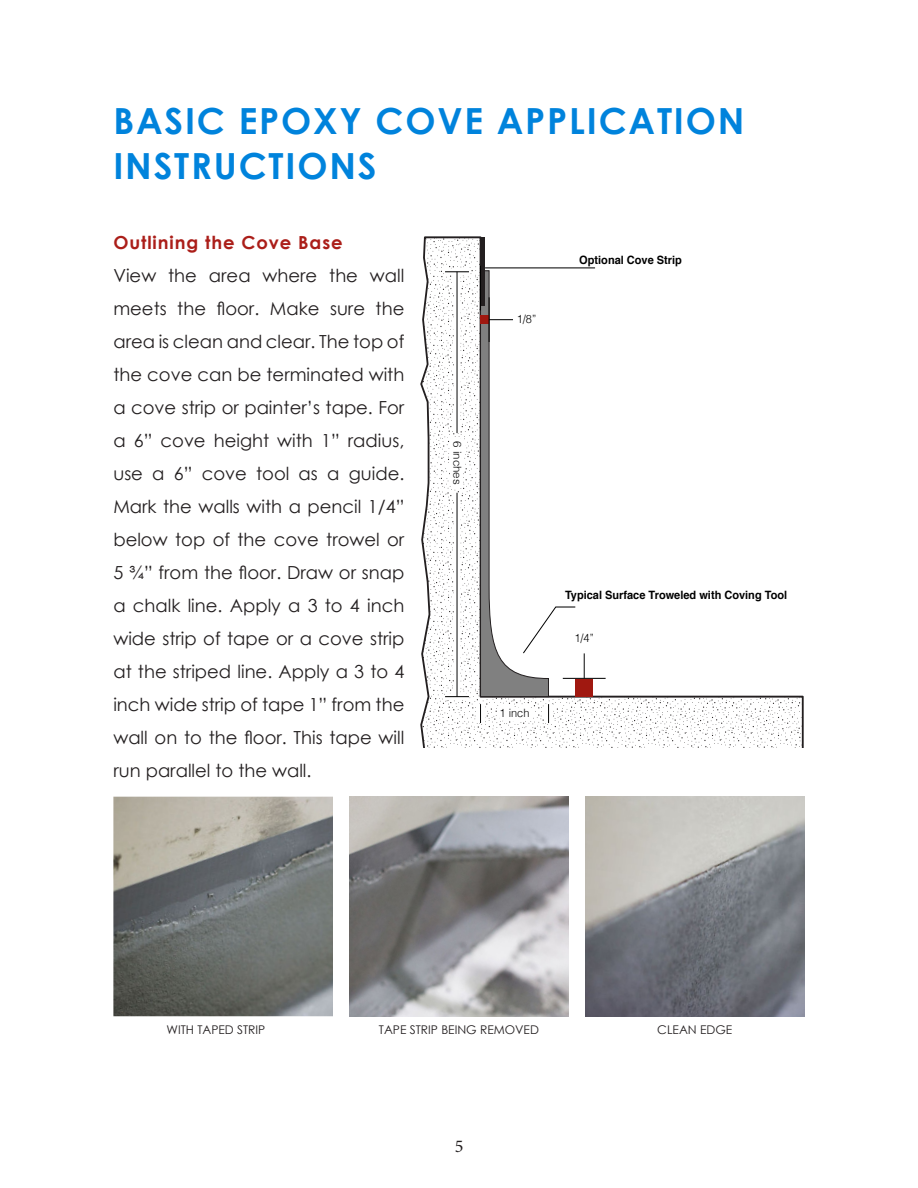
<style>
.page{position:relative;width:918px;height:1188px;background:#fff}
.page>*{position:absolute;margin:0;border:0;box-sizing:border-box;transform-origin:0 0}
.t1{font:700 36px/45px "Century Gothic";letter-spacing:.05em;color:#0083dc}
.t2{font:18px/33px "Century Gothic";color:#231f20;text-align:justify}
.t3{font:700 18px "Century Gothic";letter-spacing:.05em;color:#ab1e19}
.t4{font:18px "Minion Pro";color:#231f20}
.t5{font:12px "Century Gothic";color:#231f20}
.t6{font:700 11.55px "Helvetica";color:#000;scale:.96 1}
.t7{font:300 11.55px "Helvetica";color:#000;scale:.96 1}
.t8{font:300 10.95px "Helvetica";color:#000;scale:1.04 1}
</style>
<div class="page">
<svg style="left:420px;top:236px;width:384px;height:512px"></svg>
<hr style="left:481px;top:237px;width:4px;height:69px;background:#231f20">
<hr style="left:480px;top:266px;width:1px;height:44px;background:#000">
<div style="left:576px;top:679px;width:17px;height:18px;background:#a01810"></div>
<hr style="left:563px;top:678px;width:43px;height:1px;background:#000">
<svg style="left:584px;top:653px;width:1px;height:25px"></svg>
<hr style="left:485px;top:267px;width:110px;height:1px;background:#000">
<svg style="left:433px;top:431px;width:38px;height:64px"></svg>
<div style="left:476px;top:704px;width:9px;height:19px;background:#fff"></div>
<svg style="left:480px;top:270px;width:96px;height:461px"></svg>
<svg style="left:445px;top:693px;width:24px;height:7px"></svg>
<svg style="left:454px;top:493px;width:6px;height:203px"></svg>
<svg style="left:454px;top:275px;width:6px;height:158px"></svg>
<svg style="left:445px;top:268px;width:24px;height:7px"></svg>
<svg style="left:445px;top:696px;width:24px;height:1px"></svg>
<hr style="left:457px;top:493px;width:1px;height:204px;background:#000">
<hr style="left:457px;top:272px;width:1px;height:161px;background:#000">
<svg style="left:445px;top:271px;width:24px;height:1px"></svg>
<img style="left:113px;top:797px;width:220px;height:219px">
<img style="left:349px;top:797px;width:220px;height:219px">
<img style="left:585px;top:797px;width:220px;height:219px">
<h1 class="t1" style="left:113px;top:102px;width:633px">BASIC EPOXY COVE APPLICATION<br>INSTRUCTIONS</h1>
<p class="t3" style="left:113px;top:235px;width:231px">Outlining the Cove Base</p>
<p class="t2" style="left:113px;top:259px;width:293px">View the area where the wall meets the floor. Make sure the area is clean and clear. The top of the cove can be terminated with a cove strip or painter’s tape. For a 6” cove height with 1” radius, use a 6” cove tool as a guide.<br>Mark the walls with a pencil 1/4” below top of the cove trowel or 5 ¾” from the floor. Draw or snap a chalk line. Apply a 3 to 4 inch wide strip of tape or a cove strip at the striped line. Apply a 3 to 4 inch wide strip of tape 1” from the wall on to the floor. This tape will run parallel to the wall.</p>
<p class="t7" style="left:517px;top:315px;width:22px">1/8”</p>
<p class="t6" style="left:579px;top:255px;width:109px">Optional Cove Strip</p>
<p class="t8" style="left:462px;top:441px;width:43px;rotate:90deg">6 inches</p>
<p class="t7" style="left:500px;top:709px;width:33px">1 inch</p>
<p class="t6" style="left:565px;top:590px;width:233px">Typical Surface Troweled with Coving Tool</p>
<p class="t7" style="left:574px;top:634px;width:22px">1/4”</p>
<p class="t5" style="left:167px;top:1021px;width:100px">WITH TAPED STRIP</p>
<p class="t5" style="left:379px;top:1021px;width:162px">TAPE STRIP BEING REMOVED</p>
<p class="t5" style="left:657px;top:1021px;width:77px">CLEAN EDGE</p>
<p class="t4" style="left:455px;top:1136px;width:10px">5</p>
</div>
